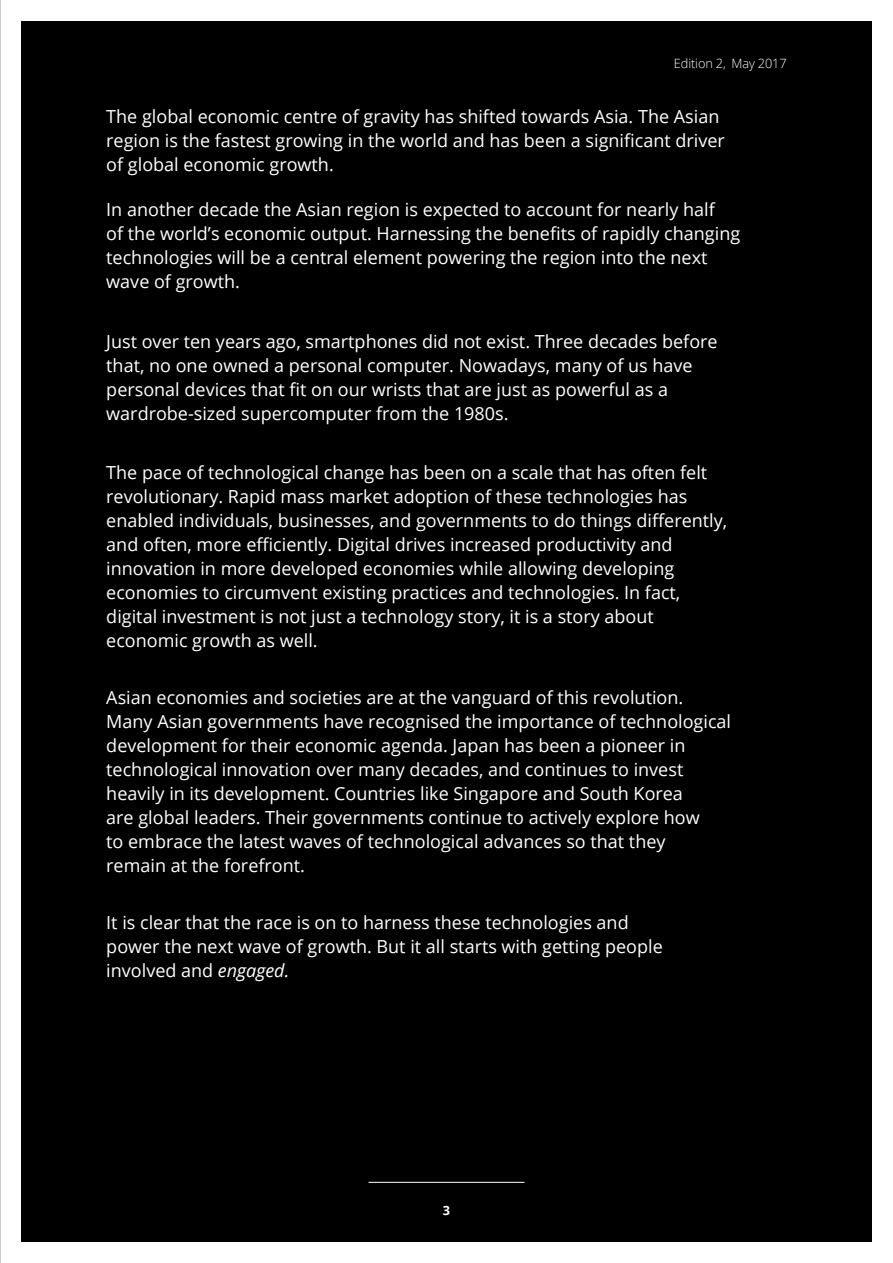
<style>
.page{position:relative;width:893px;height:1263px;background:#fff}
.page>*{position:absolute;margin:0;border:0;box-sizing:border-box;transform-origin:0 0}
.t1{font:18px/24px "Open Sans";color:#fff}
.t2{font:300 12.75px "Open Sans";letter-spacing:-.01em;color:#fff}
.t3{font:700 12.75px "Open Sans";color:#fff}
.s1{font-style:italic}
</style>
<div class="page">
<div style="left:21px;top:21px;width:851px;height:1221px;background:#000"></div>
<hr style="left:368px;top:1182px;width:156px;height:1px;background:#fff">
<hr style="left:0;top:0;width:1px;height:1263px;background:#bbbcbc">
<p class="t2" style="left:674px;top:54px;width:114px">Edition 2, May 2017</p>
<p class="t1" style="left:106px;top:104px;width:620px">The global economic centre of gravity has shifted towards Asia. The Asian region is the fastest growing in the world and has been a significant driver of global economic growth.</p>
<p class="t1" style="left:106px;top:197px;width:635px">In another decade the Asian region is expected to account for nearly half<br>of the world’s economic output. Harnessing the benefits of rapidly changing technologies will be a central element powering the region into the next wave of growth.</p>
<p class="t1" style="left:106px;top:329px;width:613px">Just over ten years ago, smartphones did not exist. Three decades before that, no one owned a personal computer. Nowadays, many of us have personal devices that fit on our wrists that are just as powerful as a wardrobe-sized supercomputer from the 1980s.</p>
<p class="t1" style="left:106px;top:460px;width:622px">The pace of technological change has been on a scale that has often felt revolutionary. Rapid mass market adoption of these technologies has enabled individuals, businesses, and governments to do things differently, and often, more efficiently. Digital drives increased productivity and innovation in more developed economies while allowing developing economies to circumvent existing practices and technologies. In fact, digital investment is not just a technology story, it is a story about economic growth as well.</p>
<p class="t1" style="left:106px;top:685px;width:626px">Asian economies and societies are at the vanguard of this revolution.<br>Many Asian governments have recognised the importance of technological development for their economic agenda. Japan has been a pioneer in technological innovation over many decades, and continues to invest heavily in its development. Countries like Singapore and South Korea<br>are global leaders. Their governments continue to actively explore how<br>to embrace the latest waves of technological advances so that they<br>remain at the forefront.</p>
<p class="t1" style="left:106px;top:910px;width:558px">It is clear that the race is on to harness these technologies and power the next wave of growth. But it all starts with getting people involved and <span class="s1">engaged.</span></p>
<p class="t3" style="left:443px;top:1201px;width:9px">3</p>
</div>
